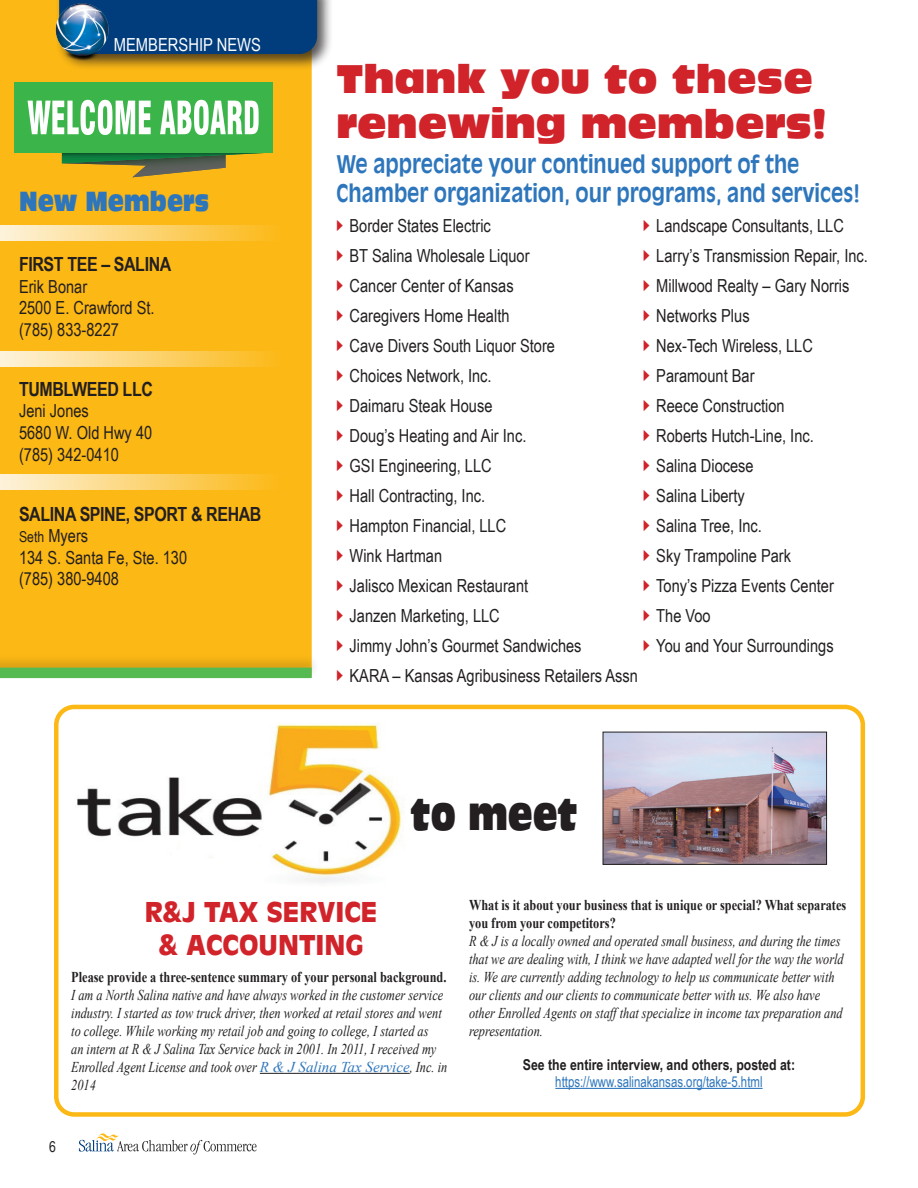
<style>
.page{position:relative;width:918px;height:1188px;background:#fff}
.page>*{position:absolute;margin:0;border:0;box-sizing:border-box;transform-origin:0 0}
.t1{font:43.65px "Antique Olive Nord";color:#231f20;scale:.62 1}
.t2{font:39px/45px "Antique Olive Nord";color:#d1232a;scale:.82 1}
.t3{font:900 27px/32.4px "Antique Olive";color:#d1232a;text-align:center}
.t4{font:27px "Antique Olive Nord";color:#2e76bc;scale:.65 1}
.t5{font:700 24px/28.8px "Antique Olive";color:#2e76bc;scale:.83 1}
.t6{font:700 19.5px "Arial Narrow";letter-spacing:-.02em;color:#231f20}
.t7{font:18px/30px "Arial Narrow";color:#231f20}
.t8{font:18px "Arial Narrow";color:#fff}
.t9{font:italic 15px/18px "Times New Roman";color:#231f20;scale:.82 1}
.t10{font:700 15px/18px "Times New Roman";color:#231f20;scale:.82 1}
.t11{font:700 15px "Arial Narrow";color:#231f20}
.t12{font:15px "Arial Narrow";color:#2e76bc;scale:.93 1}
.t13{font:15px "Arial Narrow";color:#231f20}
.s1{font-size:15px}
.s2{color:#2e76bc}
</style>
<div class="page">
<div style="left:0;top:0;width:312px;height:654px;background:#fcb814"></div>
<svg style="left:62px;top:153px;width:211px;height:24px;background:#958c2e"></svg>
<div style="left:14px;top:82px;width:259px;height:71px;background:#3bb54a"></div>
<svg style="left:28px;top:100px;width:123px;height:35px"></svg>
<svg style="left:160px;top:100px;width:99px;height:35px"></svg>
<svg style="left:0;top:226px;width:282px;height:15px;background:#fcd579"></svg>
<svg style="left:0;top:352px;width:282px;height:15px;background:#fcd579"></svg>
<svg style="left:0;top:475px;width:281px;height:15px;background:#fcd578"></svg>
<div style="left:55px;top:0;width:278px;height:71px;background:#231f20;opacity:.75"></div>
<div style="left:59px;top:0;width:258px;height:54px;background:#013d7d"></div>
<img style="left:50px;top:1px;width:62px;height:64px">
<svg style="left:79px;top:1133px;width:177px;height:22px"></svg>
<img style="left:77px;top:723px;width:326px;height:160px">
<div style="left:54px;top:705px;width:811px;height:412px;border:4px solid #fcb814;border-radius:18px"></div>
<img style="left:605px;top:734px;width:220px;height:129px">
<div style="left:603px;top:732px;width:224px;height:133px;border:1px solid #231f20"></div>
<hr style="left:260px;top:1073px;width:150px;height:1px;background:#231f20">
<hr style="left:555px;top:1088px;width:208px;height:1px;background:#2e76bc">
<div style="left:0;top:654px;width:319px;height:26px;background:#231f20;opacity:.15"></div>
<div style="left:0;top:668px;width:312px;height:10px;background:#56ba53"></div>
<p class="t8" style="left:114px;top:31px;width:149px">MEMBERSHIP NEWS</p>
<h3 class="t4" style="left:19px;top:185px;width:294px">New Members</h3>
<p class="t6" style="left:19px;top:253px;width:154px">FIRST TEE – SALINA</p>
<p class="t7" style="left:19px;top:275px;width:137px;line-height:21.6px">Erik Bonar<br>2500 E. Crawford St. (785) 833-8227</p>
<p class="t6" style="left:19px;top:378px;width:135px">TUMBLWEED LLC</p>
<p class="t7" style="left:19px;top:400px;width:135px;line-height:21.6px">Jeni Jones<br>5680 W. Old Hwy 40 (785) 342-0410</p>
<p class="t6" style="left:19px;top:502px;width:244px">SALINA SPINE, SPORT &amp; REHAB</p>
<p class="t7" style="left:19px;top:524px;width:170px;line-height:21.6px"><span class="s1">Seth</span> Myers<br>134 S. Santa Fe, Ste. 130 (785) 380-9408</p>
<h2 class="t2" style="left:336px;top:56px;width:599px">Thank you to these renewing members!</h2>
<h3 class="t5" style="left:336px;top:149px;width:632px">We appreciate your continued support of the<br>Chamber organization, our programs, and services!</h3>
<p class="t7" style="left:656px;top:210px;width:213px">Landscape Consultants, LLC<br>Larry’s Transmission Repair, Inc.<br>Millwood Realty – Gary Norris<br>Networks Plus<br>Nex-Tech Wireless, LLC<br>Paramount Bar<br>Reece Construction<br>Roberts Hutch-Line, Inc.<br>Salina Diocese<br>Salina Liberty<br>Salina Tree, Inc.<br>Sky Trampoline Park<br>Tony’s Pizza Events Center<br>The Voo<br>You and Your Surroundings</p>
<p class="t7" style="left:350px;top:210px;width:290px">Border States Electric<br>BT Salina Wholesale Liquor<br>Cancer Center of Kansas<br>Caregivers Home Health<br>Cave Divers South Liquor Store<br>Choices Network, Inc.<br>Daimaru Steak House<br>Doug’s Heating and Air Inc.<br>GSI Engineering, LLC<br>Hall Contracting, Inc.<br>Hampton Financial, LLC<br>Wink Hartman<br>Jalisco Mexican Restaurant<br>Janzen Marketing, LLC<br>Jimmy John’s Gourmet Sandwiches<br>KARA – Kansas Agribusiness Retailers Assn</p>
<h1 class="t1" style="left:411px;top:787px;width:270px">to meet</h1>
<h3 class="t3" style="left:145px;top:895px;width:234px">R&amp;J TAX SERVICE &amp; ACCOUNTING</h3>
<p class="t10" style="left:71px;top:968px;width:459px">Please provide a three-sentence summary of your personal background.</p>
<p class="t9" style="left:71px;top:985px;width:460px">I am a North Salina native and have always worked in the customer service industry. I started as tow truck driver, then worked at retail stores and went to college. While working my retail job and going to college, I started as<br>an intern at R &amp; J Salina Tax Service back in 2001. In 2011, I received my Enrolled Agent License and took over <span class="s2">R &amp; J Salina Tax Service</span>, Inc. in 2014</p>
<p class="t13" style="left:49px;top:1136px;width:8px">6</p>
<p class="t10" style="left:469px;top:896px;width:462px">What is it about your business that is unique or special? What separates you from your competitors?</p>
<p class="t9" style="left:469px;top:932px;width:458px">R &amp; J is a locally owned and operated small business, and during the times that we are dealing with, I think we have adapted well for the way the world is. We are currently adding technology to help us communicate better with our clients and our clients to communicate better with us. We also have other Enrolled Agents on staff that specialize in income tax preparation and representation.</p>
<p class="t11" style="left:523px;top:1056px;width:274px">See the entire interview, and others, posted at:</p>
<p class="t12" style="left:555px;top:1071px;width:224px">https://www.salinakansas.org/take-5.html</p>
</div>
